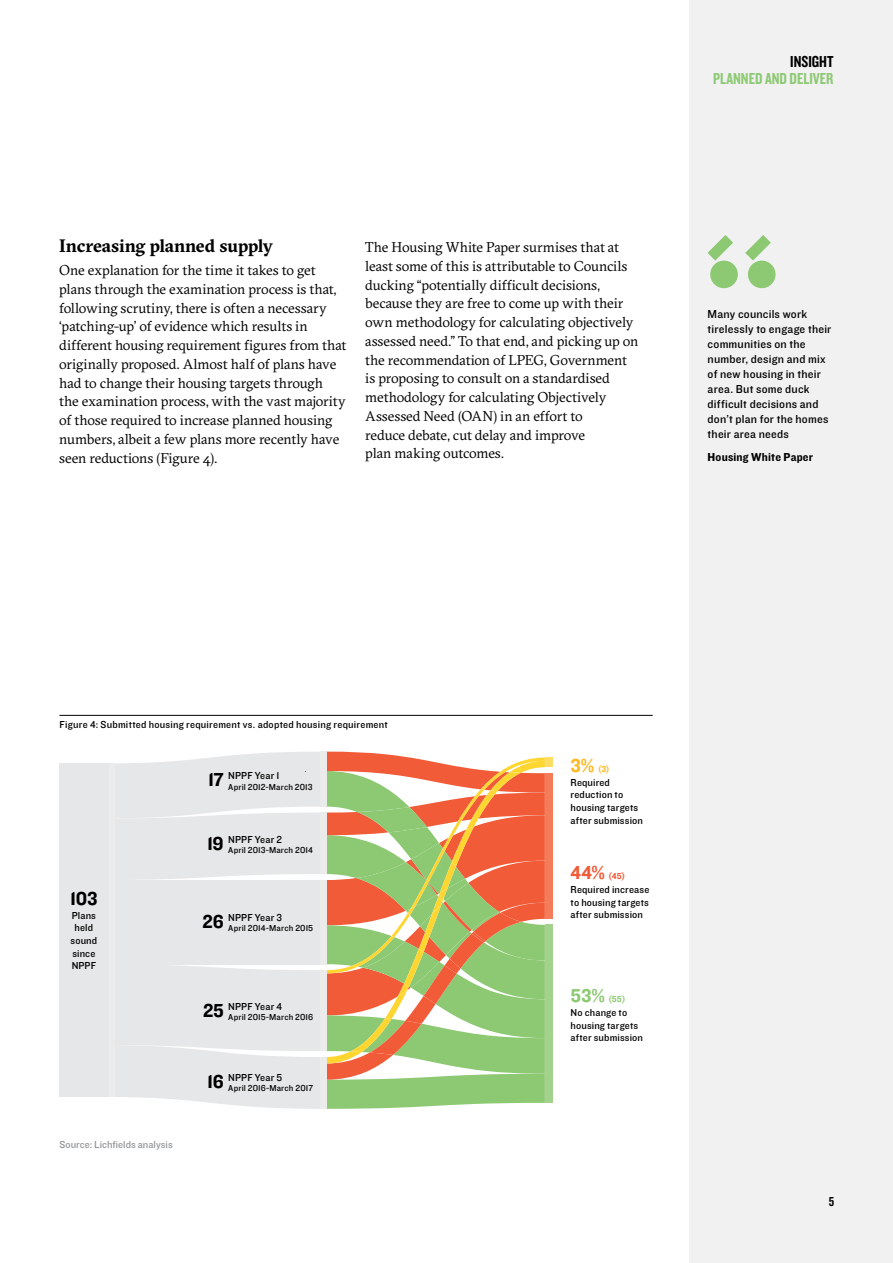
<style>
.page{position:relative;width:893px;height:1263px;background:#fff}
.page>*{position:absolute;margin:0;border:0;box-sizing:border-box;transform-origin:0 0}
.t1{font:19.5px "Knockout 51 Middleweight";letter-spacing:-.025em;color:#000}
.t2{font:700 18px "GT Sectra";letter-spacing:-.005em;color:#000}
.t3{font:16.5px "Knockout 49 Liteweight";color:#8dc973}
.t4{font:16.5px "Knockout 49 Liteweight";color:#000}
.t5{font:14.25px/18.8px "GT Sectra";letter-spacing:-.01em;color:#000}
.t6{font:13.5px "Knockout 49 Liteweight";color:#000}
.t7{font:12px/15px "Knockout 31 Junior Middlewt";letter-spacing:.015em;color:#000}
.t8{font:12px "Knockout 51 Middleweight";letter-spacing:.015em;color:#000}
.t9{font:10.5px/12.6px "Knockout 31 Junior Middlewt";letter-spacing:.015em;color:#000}
.t10{font:10.5px "Knockout 31 Junior Middlewt";letter-spacing:.005em;color:#939598}
.t11{font:10.35px/12.5px "Knockout 31 Junior Middlewt";letter-spacing:.01em;color:#000}
.t12{font:9px "Knockout 31 Junior Middlewt";letter-spacing:.015em;color:#000}
.t13{font:9px "Knockout 51 Middleweight";color:#f15b38}
.t14{font:9px "Knockout 51 Middleweight";color:#fdb924}
.t15{font:8.85px "Knockout 51 Middleweight";color:#8dc973}
.s1{font-size:19.5px}
.s2{font-size:19.2px}
</style>
<div class="page">
<div style="left:545px;top:757px;width:8px;height:10px;background:#ffdc64"></div>
<div style="left:545px;top:773px;width:8px;height:146px;background:#f47c58"></div>
<div style="left:545px;top:925px;width:8px;height:178px;background:#a3d28d"></div>
<svg style="left:115px;top:752px;width:431px;height:357px;background:#d4cbac"></svg>
<div style="left:320px;top:752px;width:7px;height:55px;background:#ebebec"></div>
<div style="left:320px;top:812px;width:7px;height:62px;background:#ebebec"></div>
<div style="left:320px;top:880px;width:7px;height:84px;background:#ebebec"></div>
<div style="left:320px;top:970px;width:7px;height:81px;background:#ebebec"></div>
<div style="left:320px;top:1057px;width:7px;height:52px;background:#ebebec"></div>
<div style="left:60px;top:763px;width:49px;height:334px;background:#e6e7e8"></div>
<div style="left:109px;top:763px;width:6px;height:334px;background:#ebebec"></div>
<div style="left:689px;top:0;width:204px;height:1263px;background:#f1f1f2"></div>
<hr style="left:59px;top:715px;width:594px;height:1px;background:#000">
<svg style="left:707px;top:235px;width:26px;height:26px"></svg>
<div style="left:710px;top:261px;width:28px;height:27px;background:#8dc973;border-radius:50%"></div>
<svg style="left:745px;top:235px;width:26px;height:26px"></svg>
<div style="left:748px;top:261px;width:27px;height:27px;background:#8dc973;border-radius:50%"></div>
<p class="t2" style="left:59px;top:234px;width:215px">Increasing planned supply</p>
<p class="t5" style="left:59px;top:261px;width:289px">One explanation for the time it takes to get plans through the examination process is that, following scrutiny, there is often a necessary ‘patching-up’ of evidence which results in different housing requirement figures from that originally proposed. Almost half of plans have had to change their housing targets through<br>the examination process, with the vast majority of those required to increase planned housing numbers, albeit a few plans more recently have seen reductions (Figure 4).</p>
<p class="t5" style="left:365px;top:238px;width:275px">The Housing White Paper surmises that at least some of this is attributable to Councils ducking “potentially difficult decisions, because they are free to come up with their own methodology for calculating objectively assessed need.” To that end, and picking up on the recommendation of LPEG, Government is proposing to consult on a standardised methodology for calculating Objectively Assessed Need (OAN) in an effort to<br>reduce debate, cut delay and improve<br>plan making outcomes.</p>
<p class="t4" style="left:790px;top:51px;width:45px">INSIGHT</p>
<p class="t3" style="left:713px;top:68px;width:122px">PLANNED AND DELIVER</p>
<p class="t7" style="left:708px;top:306px;width:125px">Many councils work tirelessly to engage their communities on the number, design and mix of new housing in their area. But some duck difficult decisions and don’t plan for the homes their area needs</p>
<p class="t8" style="left:708px;top:449px;width:107px">Housing White Paper</p>
<p class="t9" style="left:59px;top:718px;width:330px">Figure 4: Submitted housing requirement vs. adopted housing requirement</p>
<p class="t9" style="left:228px;top:769px;width:53px">NPPF Year 1</p>
<p class="t12" style="left:228px;top:780px;width:86px">April 2012-March 2013</p>
<h1 class="t1" style="left:208px;top:767px;width:17px">17</h1>
<h1 class="t1" style="left:70px;top:885px;width:29px">103</h1>
<p class="t9" style="left:71px;top:908px;width:28px;text-align:center">Plans held sound since<br>NPPF</p>
<p class="t10" style="left:59px;top:1137px;width:115px">Source: Lichfields analysis</p>
<p class="t9" style="left:228px;top:832px;width:55px">NPPF Year 2</p>
<p class="t12" style="left:228px;top:844px;width:86px">April 2013-March 2014</p>
<h1 class="t1" style="left:207px;top:830px;width:18px">19</h1>
<p class="t9" style="left:228px;top:911px;width:55px">NPPF Year 3</p>
<p class="t12" style="left:203px;top:922px;width:112px"><sup>26</sup> April 2014-March 2015</p>
<p class="t9" style="left:228px;top:999px;width:55px">NPPF Year 4</p>
<p class="t12" style="left:203px;top:1011px;width:112px"><sup>25</sup> April 2015-March 2016</p>
<p class="t9" style="left:228px;top:1070px;width:55px">NPPF Year 5</p>
<p class="t12" style="left:228px;top:1082px;width:86px">April 2016-March 2017</p>
<h1 class="t1" style="left:207px;top:1068px;width:18px">16</h1>
<p class="t14" style="left:571px;top:763px;width:40px"><span class="s1">3%</span> (3)</p>
<p class="t9" style="left:571px;top:775px;width:74px">Required reduction to housing targets after submission</p>
<p class="t13" style="left:571px;top:870px;width:56px"><span class="s1">44%</span> (45)</p>
<p class="t9" style="left:571px;top:883px;width:80px;text-align:justify">Required increase to housing targets after submission</p>
<p class="t15" style="left:571px;top:993px;width:56px"><span class="s2">53%</span> (55)</p>
<p class="t11" style="left:571px;top:1006px;width:74px">No change to housing targets after submission</p>
<p class="t6" style="left:829px;top:1193px;width:7px">5</p>
</div>
